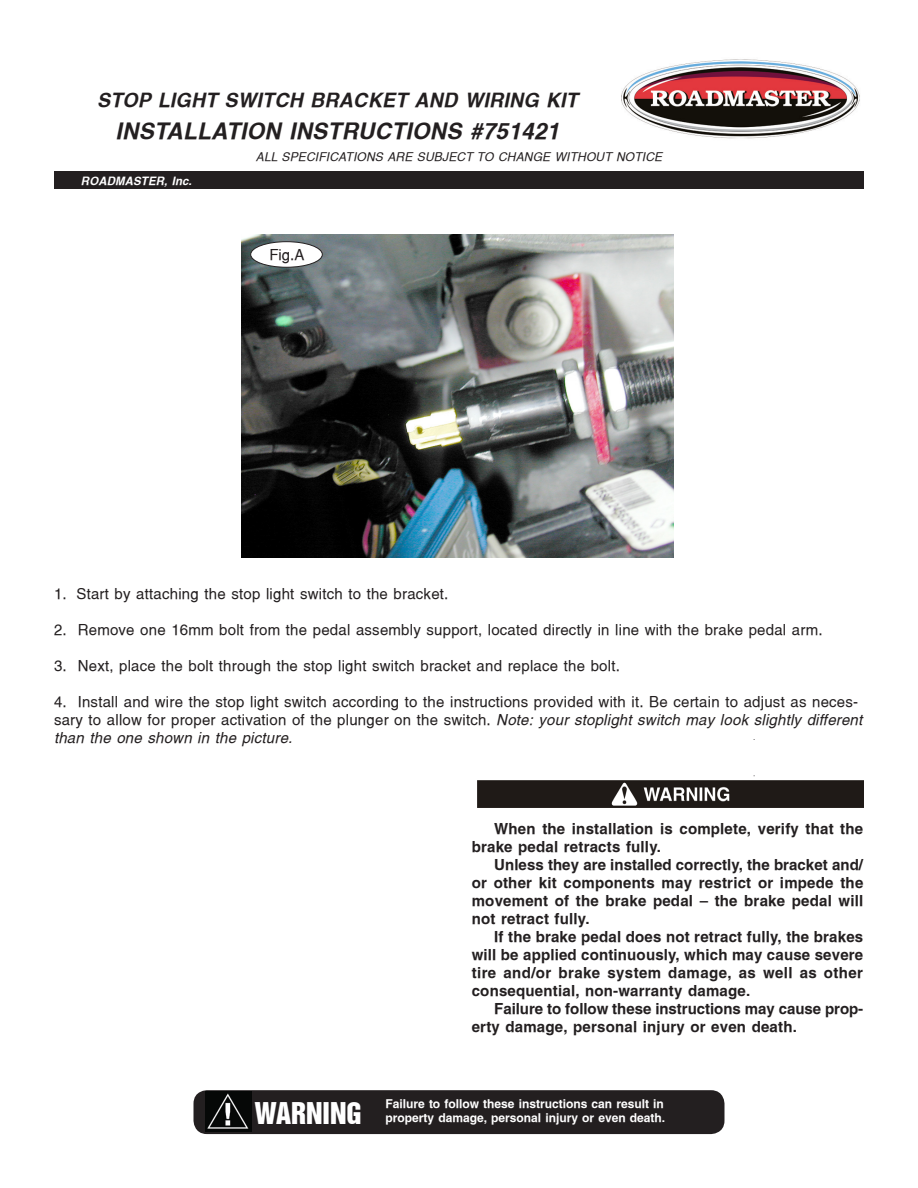
<style>
.page{position:relative;width:918px;height:1188px;background:#fff}
.page>*{position:absolute;margin:0;border:0;box-sizing:border-box;transform-origin:0 0}
.t1{font:27px "Switzerland Inserat";color:#fff}
.t2{font:italic 700 22.5px "Switzerland";letter-spacing:.015em;color:#231f20}
.t3{font:italic 700 19.5px "Switzerland";letter-spacing:.015em;color:#231f20}
.t4{font:700 15px/18px "Switzerland";letter-spacing:.015em;color:#231f20}
.Helv_10pt{font:15px/18px "Switzerland";letter-spacing:.015em;color:#231f20}
.t5{font:700 12px "Switzerland";color:#fff}
.t6{font:italic 12px "Switzerland";letter-spacing:.015em;color:#231f20}
.t7{font:italic 700 11.4px "Switzerland";letter-spacing:.015em;color:#fff}
.s1{font-style:italic}
</style>
<div class="page">
<img style="left:621px;top:59px;width:239px;height:80px">
<div style="left:194px;top:1090px;width:530px;height:44px;background:#231f20;border-radius:14px"></div>
<img style="left:205px;top:1091px;width:46px;height:40px">
<div style="left:54px;top:171px;width:810px;height:18px;background:#231f20"></div>
<img style="left:242px;top:234px;width:432px;height:324px">
<div style="left:251px;top:242px;width:71px;height:25px;background:#fff;border-radius:50%"></div>
<div style="left:250px;top:241px;width:72px;height:26px;border:1px solid #231f20;border-radius:50%"></div>
<img style="left:477px;top:781px;width:387px;height:26px">
<h3 class="t3" style="left:97px;top:88px;width:482px">STOP LIGHT SWITCH BRACKET AND WIRING KIT</h3>
<h2 class="t2" style="left:116px;top:118px;width:445px">INSTALLATION INSTRUCTIONS #751421</h2>
<p class="t7" style="left:81px;top:174px;width:112px">ROADMASTER, Inc.</p>
<p class="t6" style="left:256px;top:150px;width:408px">ALL SPECIFICATIONS ARE SUBJECT TO CHANGE WITHOUT NOTICE</p>
<p class="Helv_10pt" style="left:269px;top:245px;width:37px">Fig.A</p>
<p class="Helv_10pt" style="left:54px;top:585px;width:396px">1. Start by attaching the stop light switch to the bracket.</p>
<p class="Helv_10pt" style="left:54px;top:621px;width:770px">2. Remove one 16mm bolt from the pedal assembly support, located directly in line with the brake pedal arm.</p>
<p class="Helv_10pt" style="left:54px;top:657px;width:567px">3. Next, place the bolt through the stop light switch bracket and replace the bolt.</p>
<p class="Helv_10pt" style="left:54px;top:693px;width:810px">4. Install and wire the stop light switch according to the instructions provided with it. Be certain to adjust as neces&shy;sary to allow for proper activation of the plunger on the switch. <span class="s1">Note: your stoplight switch may look slightly different than the one shown in the picture.</span></p>
<p class="t4" style="left:472px;top:819px;width:393px;text-indent:22px">When the installation is complete, verify that the brake pedal retracts fully.</p>
<p class="t4" style="left:472px;top:855px;width:393px;text-align:justify;text-indent:22px">Unless they are installed correctly, the bracket and/ or other kit components may restrict or impede the movement of the brake pedal — the brake pedal will not retract fully.</p>
<p class="t4" style="left:472px;top:927px;width:393px;text-align:justify;text-indent:22px">If the brake pedal does not retract fully, the brakes will be applied continuously, which may cause severe tire and/or brake system damage, as well as other consequential, non-warranty damage.</p>
<p class="t4" style="left:472px;top:999px;width:393px;text-indent:23px">Failure to follow these instructions may cause prop&shy;erty damage, personal injury or even death.</p>
<p class="t5" style="left:386px;top:1097px;width:280px">Failure to follow these instructions can result in</p>
<h1 class="t1" style="left:254px;top:1097px;width:109px">WARNING</h1>
<p class="t5" style="left:386px;top:1110px;width:281px">property damage, personal injury or even death.</p>
</div>
